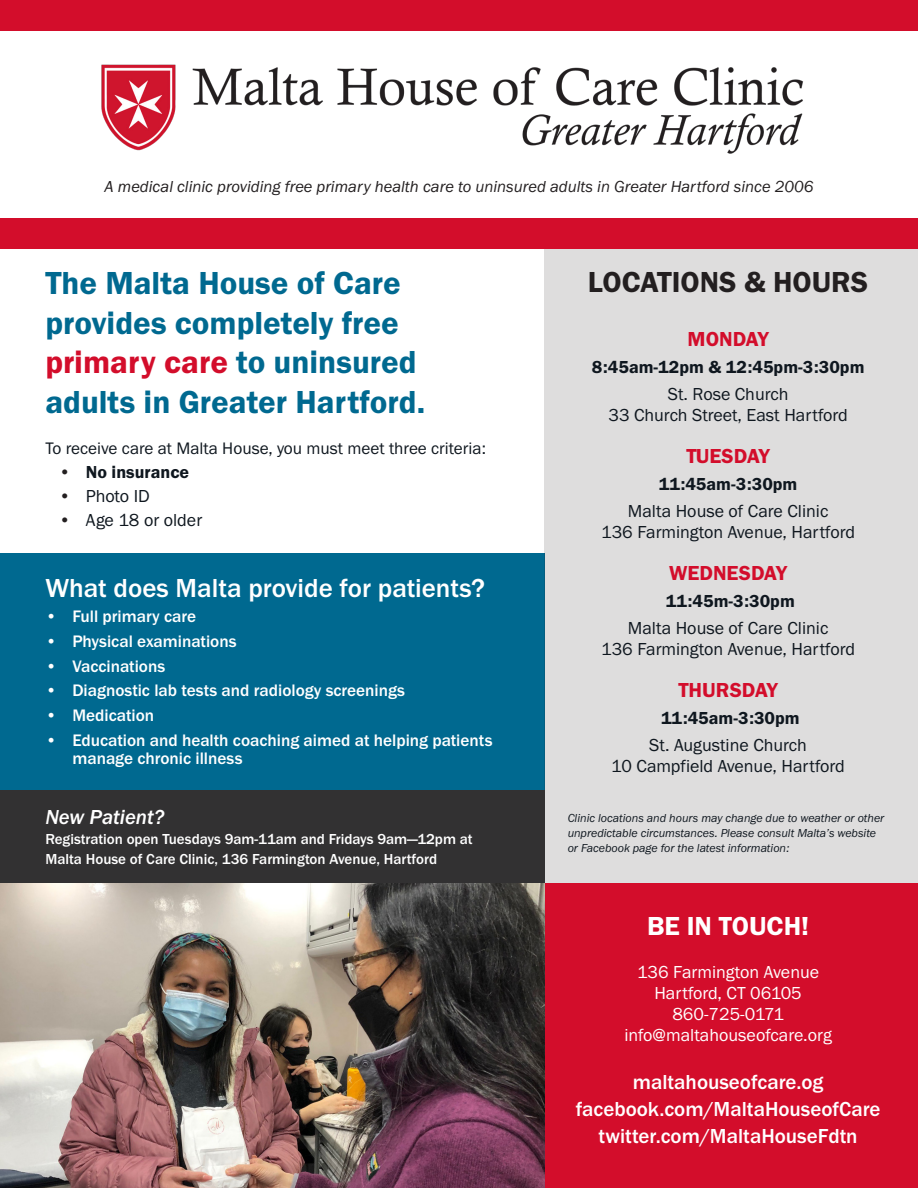
<style>
.page{position:relative;width:918px;height:1188px;background:#fff}
.page>*{position:absolute;margin:0;border:0;box-sizing:border-box;transform-origin:0 0}
.ParaStyle01-Leading{font:33px/39.6px "Franklin Gothic URW Dem";color:#006990}
.ParaStyle03-Leading{font:30px "Franklin Gothic URW Dem";color:#231f20}
.ParaStyle01-Leading-2{font:500 27px "Franklin Gothic URW";color:#fff}
.ParaStyle05-Leading{font:27px "Franklin Gothic URW Dem";color:#fff}
.ParaStyle05-Leading-2{font:500 21px/27px "Franklin Gothic URW";color:#fff;text-align:center}
.ParaStyle05-Leading-3{font:21px "Franklin Gothic URW Dem";color:#d30d2b}
.ParaStyle03-Leading-2{font:21px "Franklin Gothic URW Dem";color:#d30d2b}
.ParaStyle01-Leading-3{font:21px "Franklin Gothic URW Med Ita";color:#fff}
.ParaStyle05-Leading-4{font:18px "Franklin Gothic URW Boo";color:#0f171f}
.ParaStyle03-Leading-3{font:18px "Franklin Gothic URW Boo";color:#0f171f}
.ParaStyle01-Leading-4{font:18px "Franklin Gothic URW Boo";color:#fff}
.ParaStyle03-Leading-4{font:18px/27px "Franklin Gothic URW Dem";color:#0f171f;text-align:center}
.ParaStyle05-Leading-5{font:18px "Franklin Gothic URW Dem";color:#0f171f}
.t1{font:500 17.25px/18px "Franklin Gothic URW";color:#fff}
.ParaStyle01-Leading-5{font:17.25px "Franklin Gothic URW Boo";color:#0f171f}
.ParaStyle01-Leading-6{font:16.5px "Franklin Gothic URW Boo Ita";color:#231f20}
.ParaStyle01-Leading-7{font:500 15px "Franklin Gothic URW";color:#fff}
.ParaStyle05-Leading-6{font:12px/15px "Franklin Gothic URW Boo Ita";color:#0f171f}
.s1{color:#d30d2b}
.s2{color:#231f20}
.s3{font-family:"Franklin Gothic URW Boo"}
</style>
<div class="page">
<img style="left:101px;top:64px;width:702px;height:90px">
<div style="left:0;top:554px;width:544px;height:242px;background:#006990"></div>
<div style="left:544px;top:248px;width:374px;height:635px;background:#dedddd"></div>
<div style="left:544px;top:883px;width:374px;height:305px;background:#d30d2b"></div>
<div style="left:0;top:791px;width:544px;height:93px;background:#323132"></div>
<div style="left:0;top:0;width:918px;height:30px;background:#d30d2b"></div>
<div style="left:0;top:218px;width:918px;height:30px;background:#d30d2b"></div>
<img style="left:0;top:883px;width:544px;height:305px">
<p class="ParaStyle01-Leading-6" style="left:104px;top:177px;width:711px">A medical clinic providing free primary health care to uninsured adults in Greater Hartford since 2006</p>
<p class="ParaStyle01-Leading" style="left:45px;top:263px;width:382px">The Malta House of Care provides completely free <span class="s1">primary care</span> to uninsured adults in Greater Hartford.</p>
<p class="ParaStyle01-Leading-5" style="left:45px;top:438px;width:442px">To receive care at Malta House, you must meet three criteria:</p>
<p class="ParaStyle03-Leading-4" style="left:59px;top:459px;width:132px"><span class="s2">•</span> No insurance</p>
<p class="ParaStyle05-Leading-4" style="left:59px;top:485px;width:93px"><span class="s2">•</span> Photo ID</p>
<p class="ParaStyle05-Leading-4" style="left:59px;top:509px;width:145px"><span class="s2">•</span> Age 18 or older</p>
<p class="ParaStyle01-Leading-2" style="left:45px;top:572px;width:441px">What does Malta provide for patients?</p>
<p class="t1" style="left:45px;top:607px;width:152px">• Full primary care</p>
<p class="t1" style="left:45px;top:632px;width:193px">• Physical examinations</p>
<p class="t1" style="left:45px;top:657px;width:121px">• Vaccinations</p>
<p class="t1" style="left:45px;top:681px;width:361px">• Diagnostic lab tests and radiology screenings</p>
<p class="t1" style="left:45px;top:706px;width:110px">• Medication</p>
<p class="t1" style="left:72px;top:731px;width:422px;text-indent:-27px">• Education and health coaching aimed at helping patients manage chronic illness</p>
<p class="ParaStyle01-Leading-3" style="left:45px;top:804px;width:121px">New Patient?</p>
<p class="ParaStyle01-Leading-7" style="left:45px;top:830px;width:429px">Registration open Tuesdays 9am-11am and Fridays 9am—12pm at</p>
<p class="ParaStyle01-Leading-7" style="left:45px;top:850px;width:393px">Malta House of Care Clinic, 136 Farmington Avenue, Hartford</p>
<p class="ParaStyle03-Leading" style="left:588px;top:264px;width:282px">LOCATIONS &amp; HOURS</p>
<p class="ParaStyle03-Leading-2" style="left:688px;top:326px;width:83px">MONDAY</p>
<p class="ParaStyle03-Leading-4" style="left:592px;top:353px;width:274px">8:45am-12pm &amp; 12:45pm-3:30pm<br><span class="s3">St. Rose Church</span></p>
<p class="ParaStyle03-Leading-3" style="left:608px;top:404px;width:241px">33 Church Street, East Hartford</p>
<p class="ParaStyle03-Leading-2" style="left:686px;top:443px;width:85px">TUESDAY</p>
<p class="ParaStyle03-Leading-4" style="left:659px;top:470px;width:140px">11:45am-3:30pm</p>
<p class="ParaStyle03-Leading-3" style="left:628px;top:500px;width:202px">Malta House of Care Clinic</p>
<p class="ParaStyle05-Leading-4" style="left:601px;top:521px;width:255px">136 Farmington Avenue, Hartford</p>
<p class="ParaStyle05-Leading-3" style="left:669px;top:560px;width:119px">WEDNESDAY</p>
<p class="ParaStyle05-Leading-5" style="left:666px;top:590px;width:130px">11:45m-3:30pm</p>
<p class="ParaStyle03-Leading-3" style="left:628px;top:617px;width:202px">Malta House of Care Clinic</p>
<p class="ParaStyle05-Leading-4" style="left:601px;top:638px;width:255px">136 Farmington Avenue, Hartford</p>
<p class="ParaStyle05-Leading-3" style="left:678px;top:677px;width:101px">THURSDAY</p>
<p class="ParaStyle05-Leading-5" style="left:661px;top:707px;width:140px">11:45am-3:30pm</p>
<p class="ParaStyle03-Leading-3" style="left:649px;top:734px;width:159px">St. Augustine Church</p>
<p class="ParaStyle05-Leading-4" style="left:611px;top:755px;width:235px">10 Campfield Avenue, Hartford</p>
<p class="ParaStyle05-Leading-6" style="left:568px;top:810px;width:318px">Clinic locations and hours may change due to weather or other unpredictable circumstances. Please consult Malta’s website or Facebook page for the latest information:</p>
<p class="ParaStyle05-Leading" style="left:647px;top:910px;width:164px">BE IN TOUCH!</p>
<p class="ParaStyle01-Leading-4" style="left:637px;top:961px;width:184px">136 Farmington Avenue</p>
<p class="ParaStyle01-Leading-4" style="left:654px;top:982px;width:149px">Hartford, CT 06105</p>
<p class="ParaStyle01-Leading-4" style="left:672px;top:1003px;width:113px">860-725-0171</p>
<p class="ParaStyle01-Leading-4" style="left:624px;top:1024px;width:209px">info@maltahouseofcare.org</p>
<p class="ParaStyle05-Leading-2" style="left:576px;top:1068px;width:306px">maltahouseofcare.og facebook.com/MaltaHouseofCare</p>
<p class="ParaStyle05-Leading-2" style="left:599px;top:1122px;width:261px">twitter.com/MaltaHouseFdtn</p>
</div>
